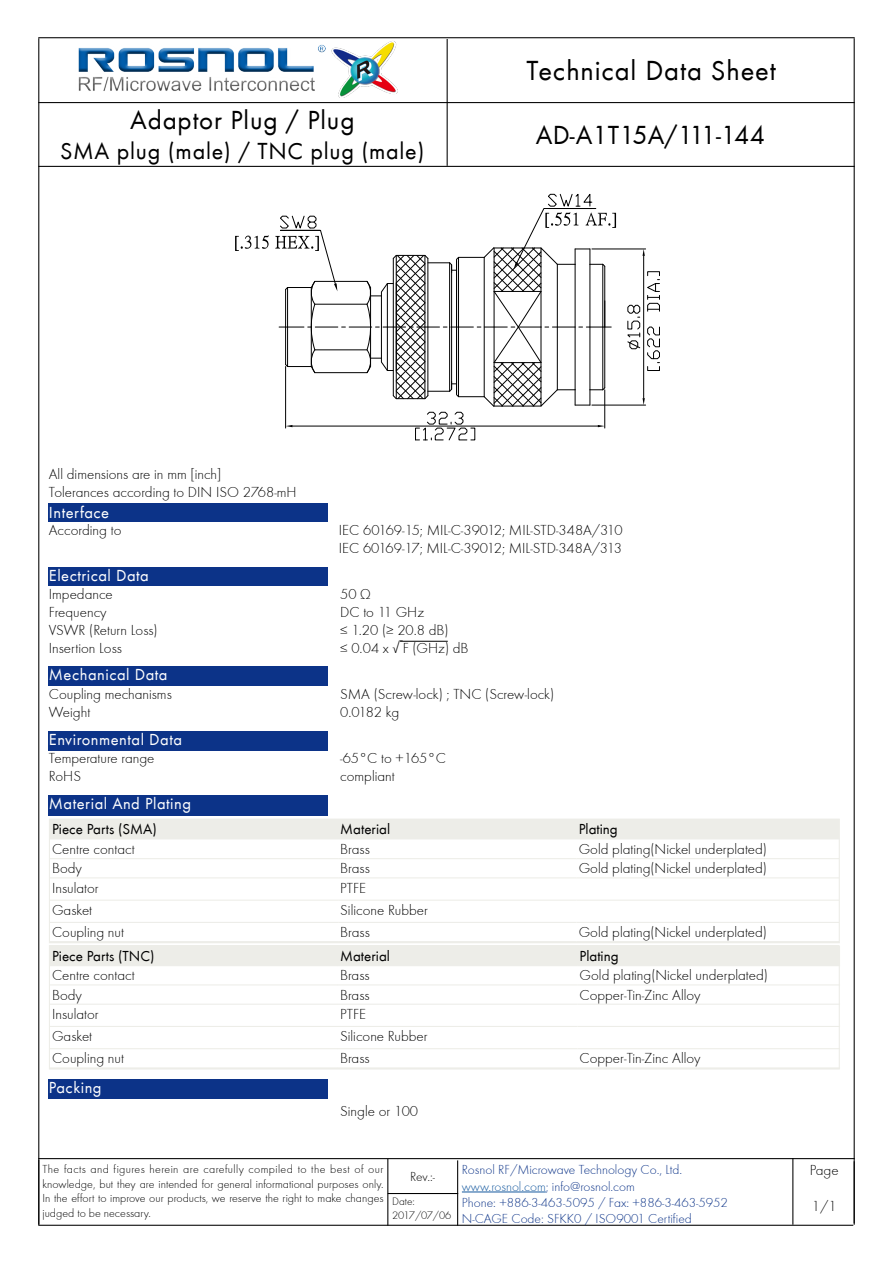
<style>
.page{position:relative;width:893px;height:1263px;background:#fff}
.page>*{position:absolute;margin:0;border:0;box-sizing:border-box;transform-origin:0 0}
.t1{font:28.5px "Futura T";letter-spacing:.03em;color:#000}
.t2{font:27px "Futura T";color:#000}
.t3{font:27px "Futura T";letter-spacing:.03em;color:#000}
.t4{font:24px "Futura T";letter-spacing:.03em;color:#000}
.t5{font:16.5px "Futura T";letter-spacing:.03em;color:#fff}
.t6{font:15px/18px "Futura T Ligh";color:#000}
.t7{font:15px "Futura T";color:#000}
.t8{font:13.5px/16.2px "Futura T Ligh";color:#0c3388}
.t9{font:13.5px "Futura T Ligh";color:#000}
.t10{font:12px/14.4px "Futura T Ligh";color:#000;text-align:justify}
.t11{font:11.25px/13.5px "Futura T Ligh";color:#000}
.s1{color:#15599f}
</style>
<div class="page">
<hr style="left:38px;top:166px;width:817px;height:1px;background:#000">
<hr style="left:38px;top:102px;width:817px;height:1px;background:#000">
<div style="left:49px;top:666px;width:279px;height:20px;background:#0c3388"></div>
<div style="left:49px;top:731px;width:279px;height:20px;background:#0c3388"></div>
<div style="left:49px;top:1079px;width:279px;height:19px;background:#0c3388"></div>
<div style="left:49px;top:796px;width:279px;height:20px;background:#0c3388"></div>
<hr style="left:38px;top:37px;width:817px;height:1px;background:#000">
<hr style="left:38px;top:1158px;width:817px;height:1px;background:#000">
<hr style="left:38px;top:38px;width:1px;height:1187px;background:#000">
<hr style="left:854px;top:38px;width:1px;height:1185px;background:#000">
<hr style="left:38px;top:1225px;width:815px;height:1px;background:#000">
<hr style="left:854px;top:1161px;width:1px;height:64px;background:#000">
<hr style="left:792px;top:1158px;width:1px;height:67px;background:#000">
<hr style="left:447px;top:39px;width:1px;height:127px;background:#000">
<div style="left:49px;top:504px;width:279px;height:18px;background:#0c3388"></div>
<div style="left:49px;top:946px;width:790px;height:123px;background:#edede8"></div>
<div style="left:51px;top:966px;width:787px;height:101px;background:#fff"></div>
<hr style="left:50px;top:984px;width:288px;height:1px;background:#edede8">
<hr style="left:338px;top:984px;width:239px;height:1px;background:#edede8">
<hr style="left:577px;top:984px;width:263px;height:1px;background:#edede8">
<hr style="left:50px;top:1004px;width:288px;height:1px;background:#edede8">
<hr style="left:338px;top:1004px;width:239px;height:1px;background:#edede8">
<hr style="left:577px;top:1004px;width:263px;height:1px;background:#edede8">
<hr style="left:50px;top:1026px;width:288px;height:1px;background:#edede8">
<hr style="left:338px;top:1026px;width:239px;height:1px;background:#edede8">
<hr style="left:577px;top:1026px;width:263px;height:1px;background:#edede8">
<hr style="left:50px;top:1048px;width:288px;height:1px;background:#edede8">
<hr style="left:338px;top:1048px;width:239px;height:1px;background:#edede8">
<hr style="left:577px;top:1048px;width:263px;height:1px;background:#edede8">
<div style="left:49px;top:945px;width:791px;height:124px;border:1px solid #edede8"></div>
<div style="left:49px;top:819px;width:790px;height:124px;background:#edede8"></div>
<div style="left:51px;top:839px;width:787px;height:102px;background:#fff"></div>
<hr style="left:50px;top:858px;width:288px;height:1px;background:#edede8">
<hr style="left:338px;top:858px;width:239px;height:1px;background:#edede8">
<hr style="left:577px;top:858px;width:262px;height:1px;background:#edede8">
<hr style="left:50px;top:877px;width:288px;height:1px;background:#edede8">
<hr style="left:338px;top:877px;width:239px;height:1px;background:#edede8">
<hr style="left:577px;top:877px;width:262px;height:1px;background:#edede8">
<hr style="left:50px;top:900px;width:288px;height:1px;background:#edede8">
<hr style="left:338px;top:900px;width:239px;height:1px;background:#edede8">
<hr style="left:577px;top:900px;width:262px;height:1px;background:#edede8">
<hr style="left:50px;top:922px;width:288px;height:1px;background:#edede8">
<hr style="left:338px;top:922px;width:239px;height:1px;background:#edede8">
<hr style="left:577px;top:922px;width:262px;height:1px;background:#edede8">
<div style="left:49px;top:567px;width:279px;height:19px;background:#0c3388"></div>
<hr style="left:400px;top:641px;width:48px;height:1px;background:#000">
<hr style="left:592px;top:249px;width:54px;height:1px;background:#000">
<hr style="left:592px;top:405px;width:54px;height:1px;background:#000">
<hr style="left:643px;top:256px;width:1px;height:142px;background:#000">
<svg style="left:642px;top:249px;width:3px;height:7px"></svg>
<svg style="left:642px;top:398px;width:3px;height:7px"></svg>
<svg style="left:627px;top:305px;width:13px;height:44px"></svg>
<svg style="left:647px;top:327px;width:13px;height:44px"></svg>
<svg style="left:647px;top:279px;width:13px;height:33px"></svg>
<div style="left:647px;top:271px;width:13px;height:5px;border:1px solid #000"></div>
<svg style="left:235px;top:193px;width:381px;height:248px"></svg>
<hr style="left:387px;top:1159px;width:1px;height:66px;background:#000">
<hr style="left:388px;top:1193px;width:70px;height:1px;background:#000">
<hr style="left:457px;top:1160px;width:1px;height:65px;background:#000">
<img style="left:71px;top:38px;width:340px;height:60px">
<hr style="left:462px;top:1192px;width:84px;height:1px;background:#15599f">
<h2 class="t3" style="left:130px;top:105px;width:226px">Adaptor Plug / Plug</h2>
<h3 class="t4" style="left:60px;top:137px;width:366px">SMA plug (male) / TNC plug (male)</h3>
<h1 class="t1" style="left:527px;top:54px;width:251px">Technical Data Sheet</h1>
<h2 class="t2" style="left:536px;top:120px;width:231px">AD-A1T15A/111-144</h2>
<p class="t6" style="left:49px;top:466px;width:249px">All dimensions are in mm [inch]<br>Tolerances according to DIN ISO 2768-mH</p>
<p class="t5" style="left:49px;top:503px;width:62px">Interface</p>
<p class="t6" style="left:49px;top:522px;width:74px">According to</p>
<p class="t6" style="left:339px;top:522px;width:285px">IEC 60169-15; MIL-C-39012; MIL-STD-348A/310<br>IEC 60169-17; MIL-C-39012; MIL-STD-348A/313</p>
<p class="t5" style="left:49px;top:566px;width:102px">Electrical Data</p>
<p class="t6" style="left:49px;top:585px;width:110px">Impedance<br>Frequency<br>VSWR (Return Loss)<br>Insertion Loss</p>
<p class="t6" style="left:340px;top:586px;width:130px">50 Ω<br>DC to 11 GHz<br>≤ 1.20 (≥ 20.8 dB)<br>≤ 0.04 x √F (GHz) dB</p>
<p class="t5" style="left:49px;top:665px;width:120px">Mechanical Data</p>
<p class="t6" style="left:49px;top:685px;width:124px">Coupling mechanisms<br>Weight</p>
<p class="t5" style="left:49px;top:730px;width:135px">Environmental Data</p>
<p class="t6" style="left:49px;top:750px;width:107px">Temperature range<br>RoHS</p>
<p class="t5" style="left:49px;top:795px;width:144px">Material And Plating</p>
<p class="t6" style="left:340px;top:686px;width:216px">SMA (Screw-lock) ; TNC (Screw-lock)<br>0.0182 kg</p>
<p class="t6" style="left:340px;top:749px;width:107px">-65°C to +165°C compliant</p>
<p class="t7" style="left:52px;top:821px;width:106px">Piece Parts (SMA)</p>
<p class="t7" style="left:340px;top:821px;width:51px">Material</p>
<p class="t7" style="left:579px;top:821px;width:41px">Plating</p>
<p class="t6" style="left:52px;top:840px;width:84px">Centre contact</p>
<p class="t6" style="left:340px;top:840px;width:31px">Brass</p>
<p class="t6" style="left:579px;top:840px;width:190px">Gold plating(Nickel underplated)</p>
<p class="t6" style="left:52px;top:860px;width:31px">Body</p>
<p class="t6" style="left:340px;top:860px;width:31px">Brass</p>
<p class="t6" style="left:579px;top:860px;width:190px">Gold plating(Nickel underplated)</p>
<p class="t6" style="left:52px;top:879px;width:48px">Insulator</p>
<p class="t6" style="left:340px;top:879px;width:27px">PTFE</p>
<p class="t6" style="left:52px;top:901px;width:42px">Gasket</p>
<p class="t6" style="left:340px;top:901px;width:89px">Silicone Rubber</p>
<p class="t6" style="left:52px;top:923px;width:73px">Coupling nut</p>
<p class="t6" style="left:340px;top:923px;width:31px">Brass</p>
<p class="t6" style="left:579px;top:923px;width:190px">Gold plating(Nickel underplated)</p>
<p class="t7" style="left:52px;top:947px;width:104px">Piece Parts (TNC)</p>
<p class="t7" style="left:340px;top:947px;width:51px">Material</p>
<p class="t7" style="left:580px;top:947px;width:41px">Plating</p>
<p class="t6" style="left:52px;top:967px;width:84px">Centre contact</p>
<p class="t6" style="left:340px;top:967px;width:31px">Brass</p>
<p class="t6" style="left:580px;top:967px;width:190px">Gold plating(Nickel underplated)</p>
<p class="t6" style="left:52px;top:986px;width:31px">Body</p>
<p class="t6" style="left:340px;top:986px;width:31px">Brass</p>
<p class="t6" style="left:580px;top:986px;width:122px">Copper-Tin-Zinc Alloy</p>
<p class="t6" style="left:52px;top:1005px;width:48px">Insulator</p>
<p class="t6" style="left:340px;top:1005px;width:27px">PTFE</p>
<p class="t6" style="left:52px;top:1027px;width:42px">Gasket</p>
<p class="t6" style="left:340px;top:1027px;width:89px">Silicone Rubber</p>
<p class="t6" style="left:52px;top:1050px;width:73px">Coupling nut</p>
<p class="t6" style="left:340px;top:1050px;width:31px">Brass</p>
<p class="t6" style="left:580px;top:1050px;width:122px">Copper-Tin-Zinc Alloy</p>
<p class="t5" style="left:49px;top:1078px;width:54px">Packing</p>
<p class="t6" style="left:340px;top:1102px;width:79px">Single or 100</p>
<p class="t10" style="left:43px;top:1162px;width:343px">The facts and figures herein are carefully compiled to the best of our knowledge, but they are intended for general informational purposes only.<br>In the effort to improve our products, we reserve the right to make changes judged to be necessary.</p>
<p class="t9" style="left:410px;top:1169px;width:26px">Rev.:-</p>
<p class="t11" style="left:392px;top:1195px;width:61px">Date:<br>2017/07/06</p>
<p class="t8" style="left:462px;top:1162px;width:268px">Rosnol RF/Microwave Technology Co., Ltd. <span class="s1">www.rosnol.com</span>; info@rosnol.com<br>Phone: +886-3-463-5095 / Fax: +886-3-463-5952<br>N-CAGE Code: SFKK0 / ISO9001 Certified</p>
<p class="t6" style="left:810px;top:1161px;width:30px">Page</p>
<p class="t6" style="left:812px;top:1197px;width:26px">1/1</p>
</div>
